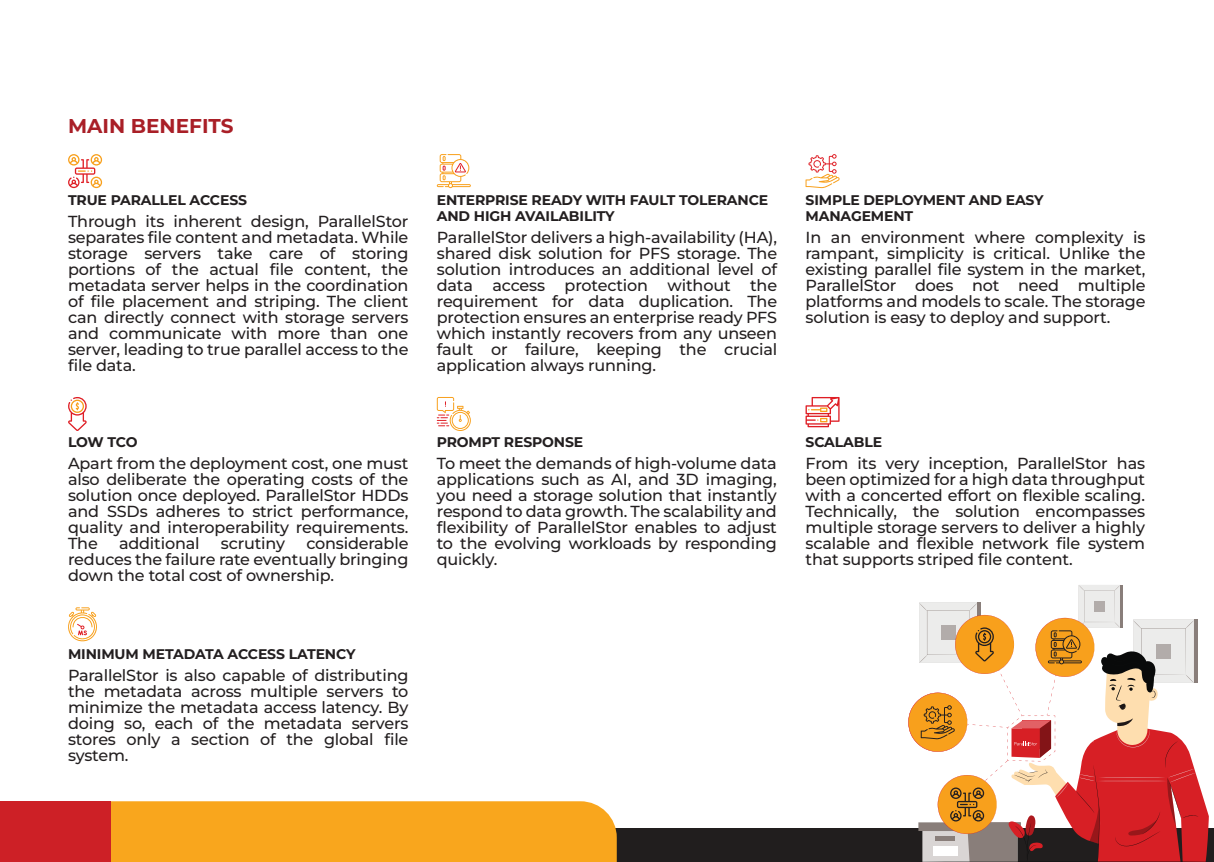
<style>
.page{position:relative;width:1214px;height:862px;background:#fff}
.page>*{position:absolute;margin:0;border:0;box-sizing:border-box;transform-origin:0 0}
.t1{font:700 20px "Montserrat";color:#a91f27}
.t2{font:500 16px/16px "Montserrat";letter-spacing:-.01em;color:#231f20;text-align:justify}
.t3{font:700 14px/16px "Montserrat";letter-spacing:-.01em;color:#231f20}
</style>
<div class="page">
<div style="left:28px;top:828px;width:1185px;height:34px;background:#211e1e"></div>
<div style="left:111px;top:801px;width:505px;height:61px;background:#f9a61d"></div>
<div style="left:0;top:801px;width:111px;height:61px;background:#cd2026"></div>
<svg style="left:68px;top:154px;width:34px;height:34px"></svg>
<svg style="left:437px;top:154px;width:34px;height:34px"></svg>
<svg style="left:805px;top:154px;width:34px;height:34px"></svg>
<svg style="left:68px;top:397px;width:19px;height:34px"></svg>
<svg style="left:437px;top:397px;width:34px;height:34px"></svg>
<svg style="left:805px;top:397px;width:34px;height:30px"></svg>
<svg style="left:68px;top:607px;width:29px;height:35px"></svg>
<svg style="left:908px;top:585px;width:301px;height:277px"></svg>
<p class="t1" style="left:68px;top:112px;width:167px">MAIN BENEFITS</p>
<p class="t3" style="left:68px;top:192px;width:180px">TRUE PARALLEL ACCESS</p>
<p class="t2" style="left:68px;top:213px;width:342px">Through its inherent design, ParallelStor separates file content and metadata. While storage servers take care of storing portions of the actual file content, the metadata server helps in the coordination of file placement and striping. The client can directly connect with storage servers and communicate with more than one server, leading to true parallel access to the file data.</p>
<p class="t3" style="left:68px;top:433px;width:71px">LOW TCO</p>
<p class="t2" style="left:68px;top:454px;width:342px">Apart from the deployment cost, one must also deliberate the operating costs of the solution once deployed. ParallelStor HDDs and SSDs adheres to strict performance, quality and interoperability requirements.<br>The</p>
<p class="t2" style="left:68px;top:534px;width:342px;text-indent:238px">considerable reduces the failure rate eventually bringing down the total cost of ownership.</p>
<p class="t2" style="left:119px;top:534px;width:82px">additional</p>
<p class="t2" style="left:221px;top:534px;width:66px">scrutiny</p>
<p class="t3" style="left:68px;top:645px;width:289px">MINIMUM METADATA ACCESS LATENCY</p>
<p class="t2" style="left:68px;top:667px;width:342px">ParallelStor is also capable of distributing the metadata across multiple servers to minimize the metadata access latency. By doing so, each of the metadata servers stores only a section of the global file system.</p>
<p class="t3" style="left:437px;top:192px;width:333px">ENTERPRISE READY WITH FAULT TOLERANCE<br>AND HIGH AVAILABILITY</p>
<p class="t2" style="left:437px;top:229px;width:342px">ParallelStor delivers a high-availability (HA), shared disk solution for PFS storage. The solution introduces an additional level of data access protection without the requirement for data duplication. The protection ensures an enterprise ready PFS which instantly recovers from any unseen fault or failure, keeping the crucial application always running.</p>
<p class="t3" style="left:437px;top:433px;width:148px">PROMPT RESPONSE</p>
<p class="t2" style="left:437px;top:454px;width:341px">To meet the demands of high-volume data applications such as AI, and 3D imaging, you need a storage solution that instantly respond to data growth. The scalability and flexibility of ParallelStor enables to adjust to the evolving workloads by responding quickly.</p>
<p class="t3" style="left:805px;top:192px;width:239px">SIMPLE DEPLOYMENT AND EASY<br>MANAGEMENT</p>
<p class="t2" style="left:805px;top:229px;width:341px">In an environment where complexity is rampant, simplicity is critical. Unlike the existing parallel file system in the market, ParallelStor does not need multiple platforms and models to scale. The storage solution is easy to deploy and support.</p>
<p class="t3" style="left:805px;top:433px;width:78px">SCALABLE</p>
<p class="t2" style="left:805px;top:454px;width:341px">From its very inception, ParallelStor has been optimized for a high data throughput with a concerted effort on flexible scaling.<br>Technically, the solution encompasses multiple storage servers to deliver a highly scalable and flexible network file system that supports striped file content.</p>
</div>
